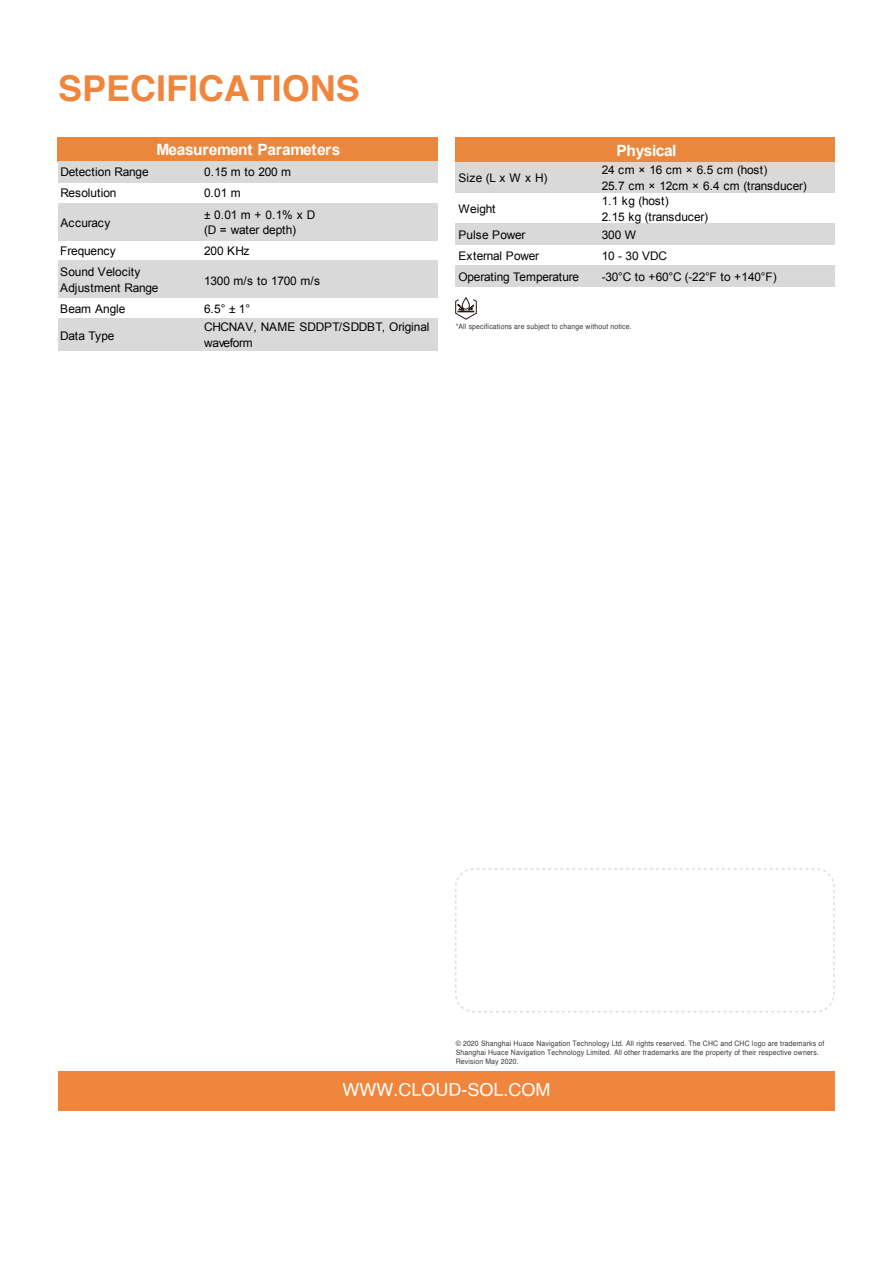
<style>
.page{position:relative;width:893px;height:1263px;background:#fff}
.page>*{position:absolute;margin:0;border:0;box-sizing:border-box;transform-origin:0 0}
.t1{font:700 35.7px "Helvetica";color:#f0863d}
.t2{font:18px "Helvetica";color:#fff}
.t3{font:700 15.6px "Arial";letter-spacing:-.025em;color:#fff}
.t4{font:11.85px/15.6px "Arial";letter-spacing:-.015em;color:#040000}
.t5{font:11.85px "Arial";letter-spacing:.025em;color:#040000}
.t6{font:7.5px/9px "Helvetica";letter-spacing:.025em;color:#3e3a39;scale:.92 1}
</style>
<div class="page">
<div style="left:58px;top:1071px;width:777px;height:39px;background:#f0863d"></div>
<div style="left:455px;top:868px;width:380px;height:144px;border:2px dashed #dcdddd;border-radius:18px"></div>
<svg style="left:455px;top:297px;width:22px;height:23px"></svg>
<div style="left:58px;top:137px;width:380px;height:25px;background:#ea873d"></div>
<div style="left:58px;top:161px;width:144px;height:22px;background:#d9d9d9"></div>
<div style="left:202px;top:161px;width:236px;height:22px;background:#d9d9d9"></div>
<div style="left:58px;top:203px;width:144px;height:37px;background:#d9d9d9"></div>
<div style="left:202px;top:203px;width:236px;height:37px;background:#d9d9d9"></div>
<div style="left:58px;top:261px;width:144px;height:37px;background:#d9d9d9"></div>
<div style="left:202px;top:261px;width:236px;height:37px;background:#d9d9d9"></div>
<div style="left:58px;top:318px;width:144px;height:32px;background:#d9d9d9"></div>
<div style="left:202px;top:318px;width:236px;height:32px;background:#d9d9d9"></div>
<div style="left:456px;top:161px;width:144px;height:32px;background:#d9d9d9"></div>
<div style="left:599px;top:161px;width:236px;height:32px;background:#d9d9d9"></div>
<div style="left:456px;top:223px;width:144px;height:22px;background:#d9d9d9"></div>
<div style="left:599px;top:223px;width:236px;height:22px;background:#d9d9d9"></div>
<div style="left:456px;top:265px;width:144px;height:22px;background:#d9d9d9"></div>
<div style="left:599px;top:265px;width:236px;height:22px;background:#d9d9d9"></div>
<div style="left:456px;top:137px;width:379px;height:25px;background:#ea873d"></div>
<h1 class="t1" style="left:58px;top:60px;width:303px">SPECIFICATIONS</h1>
<h3 class="t3" style="left:157px;top:139px;width:185px">Measurement Parameters</h3>
<p class="t4" style="left:60px;top:165px;width:90px">Detection Range</p>
<p class="t4" style="left:204px;top:165px;width:88px">0.15 m to 200 m</p>
<p class="t4" style="left:60px;top:186px;width:58px">Resolution</p>
<p class="t4" style="left:204px;top:186px;width:38px">0.01 m</p>
<p class="t5" style="left:60px;top:215px;width:51px">Accuracy</p>
<p class="t4" style="left:204px;top:207px;width:113px">± 0.01 m + 0.1% x D (D = water depth)</p>
<p class="t4" style="left:60px;top:243px;width:57px">Frequency</p>
<p class="t4" style="left:204px;top:243px;width:47px">200 KHz</p>
<p class="t4" style="left:60px;top:264px;width:100px">Sound Velocity<br>Adjustment Range</p>
<p class="t4" style="left:204px;top:273px;width:117px">1300 m/s to 1700 m/s</p>
<p class="t4" style="left:60px;top:301px;width:67px">Beam Angle</p>
<p class="t4" style="left:204px;top:301px;width:48px">6.5° ± °</p>
<p class="t4" style="left:239px;top:301px;width:8px">1</p>
<p class="t4" style="left:60px;top:328px;width:56px">Data Type</p>
<p class="t4" style="left:204px;top:319px;width:227px">CHCNAV, NAME SDDPT/SDDBT, Original waveform</p>
<h3 class="t3" style="left:616px;top:140px;width:62px">Physical</h3>
<p class="t4" style="left:458px;top:170px;width:90px">Size (L x W x H)</p>
<p class="t4" style="left:602px;top:162px;width:206px">24 cm 16 cm 6.5 cm (host)<br>25.7 cm 12cm 6.4 cm (transducer)</p>
<p class="t4" style="left:458px;top:201px;width:39px">Weight</p>
<p class="t4" style="left:602px;top:193px;width:108px">1.1 kg (host)<br>2.15 kg (transducer)</p>
<p class="t4" style="left:458px;top:227px;width:69px">Pulse Power</p>
<p class="t4" style="left:602px;top:227px;width:36px">300 W</p>
<p class="t4" style="left:458px;top:248px;width:82px">External Power</p>
<p class="t4" style="left:602px;top:248px;width:67px">10 - 30 VDC</p>
<p class="t4" style="left:458px;top:269px;width:122px">Operating Temperature</p>
<p class="t4" style="left:602px;top:269px;width:176px">-30 C to +60 C (-22 F to +140 F)</p>
<p class="t4" style="left:638px;top:162px;width:8px">×</p>
<p class="t4" style="left:686px;top:162px;width:8px">×</p>
<p class="t4" style="left:648px;top:178px;width:8px">×</p>
<p class="t4" style="left:692px;top:178px;width:8px">×</p>
<p class="t4" style="left:618px;top:269px;width:6px">°</p>
<p class="t4" style="left:669px;top:269px;width:6px">°</p>
<p class="t4" style="left:705px;top:269px;width:6px">°</p>
<p class="t4" style="left:761px;top:269px;width:6px">°</p>
<p class="t6" style="left:456px;top:322px;width:193px">*All specifications are subject to change without notice.</p>
<p class="t6" style="left:456px;top:1039px;width:402px">© 2020 Shanghai Huace Navigation Technology Ltd. All rights reserved. The CHC and CHC logo are trademarks of<br>Shanghai Huace Navigation Technology Limited. All other trademarks are the property of their respective owners.<br>Revision May 2020.</p>
<h2 class="t2" style="left:342px;top:1075px;width:209px">WWW.CLOUD-SOL.COM</h2>
</div>
